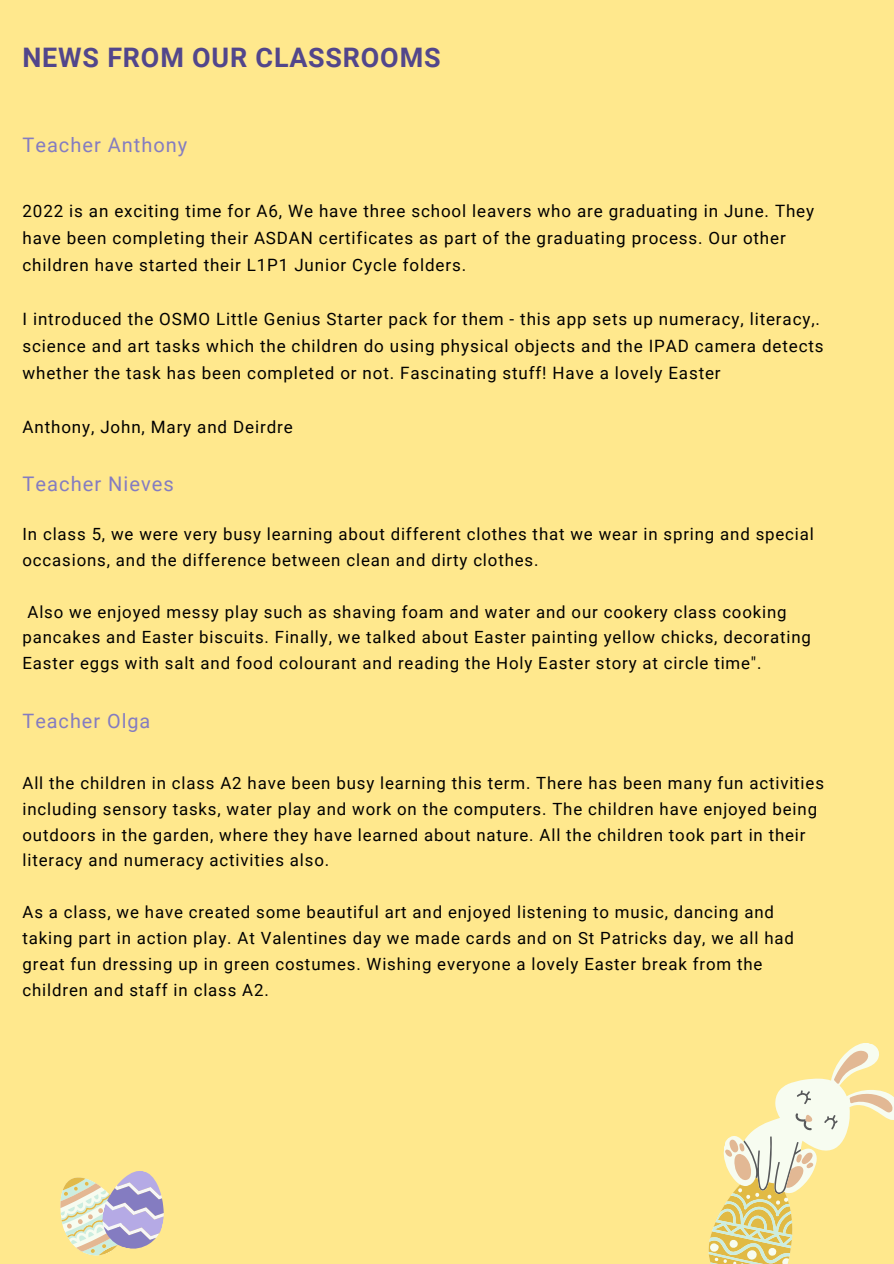
<style>
.page{position:relative;width:894px;height:1264px;background:#fff}
.page>*{position:absolute;margin:0;border:0;box-sizing:border-box;transform-origin:0 0}
.t1{font:700 26.85px "Roboto";letter-spacing:.03em;color:#52468b}
.t2{font:20.1px "Roboto";letter-spacing:.05em;color:#847cc1}
.t3{font:19.95px "Roboto";letter-spacing:.05em;color:#847cc1}
.t4{font:19.8px "Roboto";letter-spacing:.05em;color:#847cc1}
.t5{font:16.95px/27px "Roboto";letter-spacing:.05em;color:#000}
.t6{font:16.8px/26px "Roboto";letter-spacing:.05em;color:#000}
</style>
<div class="page">
<div style="left:0;top:0;width:893px;height:1263px;background:#ffe88d"></div>
<svg style="left:775px;top:1043px;width:100px;height:126px"></svg>
<svg style="left:794px;top:1088px;width:18px;height:17px"></svg>
<svg style="left:822px;top:1046px;width:71px;height:84px"></svg>
<svg style="left:708px;top:1112px;width:106px;height:151px"></svg>
<svg style="left:60px;top:1171px;width:104px;height:85px"></svg>
<p class="t1" style="left:22px;top:42px;width:419px">NEWS FROM OUR CLASSROOMS</p>
<p class="t3" style="left:22px;top:134px;width:166px">Teacher Anthony</p>
<p class="t5" style="left:22px;top:197px;width:793px">2022 is an exciting time for A6, We have three school leavers who are graduating in June. They have been completing their ASDAN certificates as part of the graduating process. Our other children have started their L1P1 Junior Cycle folders.</p>
<p class="t5" style="left:22px;top:305px;width:802px">I introduced the OSMO Little Genius Starter pack for them - this app sets up numeracy, literacy,. science and art tasks which the children do using physical objects and the IPAD camera detects whether the task has been completed or not. Fascinating stuff! Have a lovely Easter</p>
<p class="t5" style="left:22px;top:413px;width:272px">Anthony, John, Mary and Deirdre</p>
<p class="t2" style="left:22px;top:472px;width:153px">Teacher Nieves</p>
<p class="t6" style="left:22px;top:521px;width:792px">In class 5, we were very busy learning about different clothes that we wear in spring and special occasions, and the difference between clean and dirty clothes.</p>
<p class="t6" style="left:22px;top:599px;width:789px">Also we enjoyed messy play such as shaving foam and water and our cookery class cooking pancakes and Easter biscuits. Finally, we talked about Easter painting yellow chicks, decorating<br>Easter eggs with salt and food colourant and reading the Holy Easter story at circle time".</p>
<p class="t4" style="left:22px;top:709px;width:129px">Teacher Olga</p>
<p class="t6" style="left:22px;top:770px;width:802px">All the children in class A2 have been busy learning this term. There has been many fun activities including sensory tasks, water play and work on the computers. The children have enjoyed being outdoors in the garden, where they have learned about nature. All the children took part in their literacy and numeracy activities also.</p>
<p class="t6" style="left:22px;top:899px;width:772px">As a class, we have created some beautiful art and enjoyed listening to music, dancing and taking part in action play. At Valentines day we made cards and on St Patricks day, we all had great fun dressing up in green costumes. Wishing everyone a lovely Easter break from the children and staff in class A2.</p>
</div>
